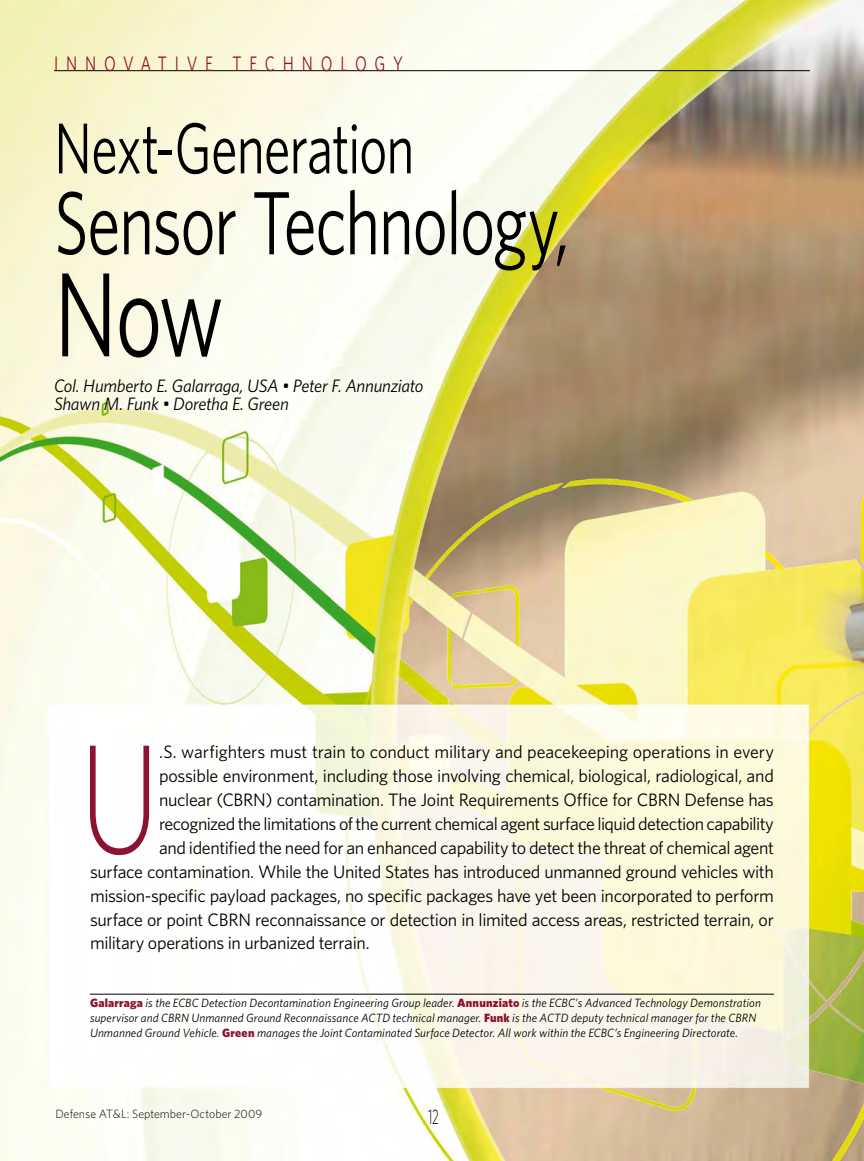
<style>
.page{position:relative;width:864px;height:1161px;background:#fff}
.page>*{position:absolute;margin:0;border:0;box-sizing:border-box;transform-origin:0 0}
.t1{font:300 156.3px "Whitney";color:#8d1230;scale:.75 1}
.t2{font:120px "Whitney";color:#000;scale:.75 1}
.t3{font:90px "Whitney";letter-spacing:-.025em;color:#000;scale:.75 1}
.t4{font:72px "Whitney";letter-spacing:-.02em;color:#000;scale:.75 1}
.t5{font:21px "Whitney";letter-spacing:.495em;color:#8d1230;scale:.75 1}
.t6{font:300 21px "Whitney";color:#000;scale:.6 1}
.t7{font:18px "Whitney";letter-spacing:-.02em;color:#000}
.t8{font:italic 18px/18px "Whitney";letter-spacing:-.015em;color:#000}
.t9{font:italic 12px/15px "Whitney";letter-spacing:.005em;color:#000}
.t10{font:300 12px "Whitney";letter-spacing:.005em;color:#000}
.s1{font-weight:900;font-style:normal;color:#8d1230}
</style>
<div class="page">
<img style="left:0;top:0;width:864px;height:1161px">
<hr style="left:54px;top:70px;width:756px;height:1px;background:#000">
<hr style="left:90px;top:994px;width:684px;height:1px;background:#000">
<p class="t5" style="left:54px;top:50px;width:467px">INNOVATIVE TECHNOLOGY</p>
<h3 class="t4" style="left:54px;top:100px;width:482px">Next-Generation</h3>
<h3 class="t3" style="left:54px;top:163px;width:689px">Sensor Technology,</h3>
<h2 class="t2" style="left:54px;top:235px;width:228px">Now</h2>
<p class="t8" style="left:54px;top:377px;width:371px">Col. Humberto E. Galarraga, USA • Peter F. Annunziato<br>Shawn M. Funk • Doretha E. Green</p>
<h1 class="t1" style="left:80px;top:695px;width:107px">U</h1>
<p class="t7" style="left:159px;top:739px;width:616px">.S. warfighters must train to conduct military and peacekeeping operations in every</p>
<p class="t7" style="left:159px;top:763px;width:616px">possible environment, including those involving chemical, biological, radiological, and</p>
<p class="t7" style="left:159px;top:787px;width:616px">nuclear (CBRN) contamination. The Joint Requirements Office for CBRN Defense has</p>
<p class="t7" style="left:159px;top:811px;width:616px">recognized the limitations of the current chemical agent surface liquid detection capability</p>
<p class="t7" style="left:159px;top:835px;width:617px">and identified the need for an enhanced capability to detect the threat of chemical agent</p>
<p class="t7" style="left:90px;top:859px;width:685px">surface contamination. While the United States has introduced unmanned ground vehicles with</p>
<p class="t7" style="left:90px;top:883px;width:685px">mission-specific payload packages, no specific packages have yet been incorporated to perform</p>
<p class="t7" style="left:90px;top:907px;width:685px">surface or point CBRN reconnaissance or detection in limited access areas, restricted terrain, or</p>
<p class="t7" style="left:90px;top:931px;width:281px">military operations in urbanized terrain.</p>
<p class="t9" style="left:90px;top:995px;width:672px"><span class="s1">Galarraga</span> is the ECBC Detection Decontamination Engineering Group leader. <span class="s1">Annunziato</span> is the ECBC’s Advanced Technology Demonstration supervisor and CBRN Unmanned Ground Reconnaissance ACTD technical manager. <span class="s1">Funk</span> is the ACTD deputy technical manager for the CBRN<br>Unmanned Ground Vehicle. <span class="s1">Green</span> manages the Joint Contaminated Surface Detector. All work within the ECBC’s Engineering Directorate.</p>
<p class="t10" style="left:56px;top:1106px;width:208px">Defense AT&amp;L: September-October 2009</p>
<p class="t6" style="left:428px;top:1102px;width:19px">12</p>
</div>
